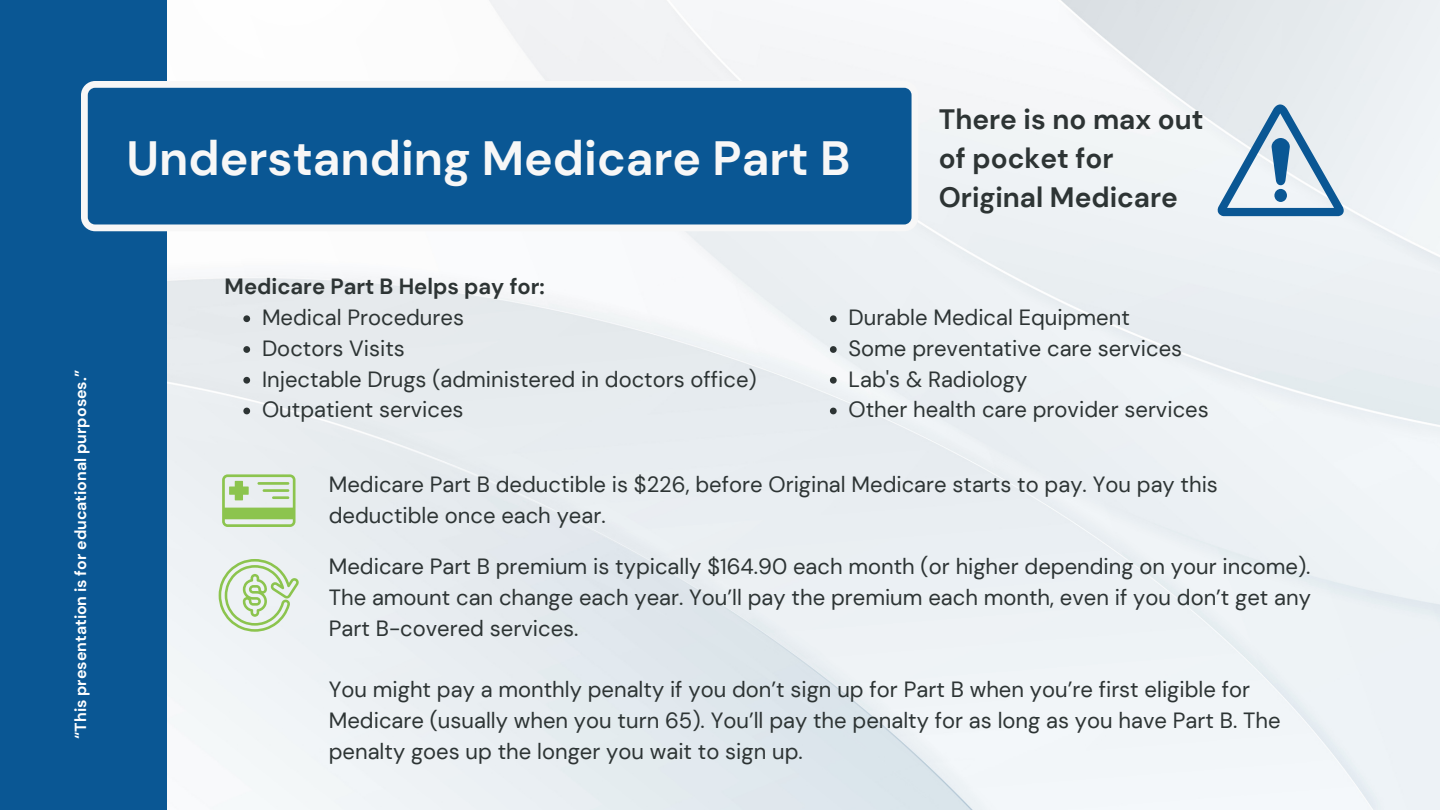
<style>
.page{position:relative;width:1440px;height:810px;background:#0a5794}
.page>*{position:absolute;margin:0;border:0;box-sizing:border-box;transform-origin:0 0}
.t1{font:700 48px "DM Sans";color:#f7f7f7}
.t2{font:700 28px/39px "DM Sans";color:#2d3434}
.t3{font:22px/30.8px "DM Sans";color:#2d3434}
.t4{font:700 22px "DM Sans";color:#2d3434}
.t5{font:700 16px "DM Sans";color:#fff}
</style>
<div class="page">
<img style="left:168px;top:0;width:1272px;height:810px">
<svg style="left:81px;top:81px;width:837px;height:150px"></svg>
<svg style="left:1217px;top:104px;width:127px;height:112px"></svg>
<svg style="left:219px;top:559px;width:80px;height:73px;background:#d3e5c7"></svg>
<svg style="left:243px;top:315px;width:7px;height:7px"></svg>
<svg style="left:243px;top:346px;width:7px;height:7px"></svg>
<svg style="left:243px;top:377px;width:7px;height:7px"></svg>
<svg style="left:243px;top:408px;width:7px;height:6px"></svg>
<svg style="left:830px;top:315px;width:7px;height:7px"></svg>
<svg style="left:830px;top:346px;width:7px;height:7px"></svg>
<svg style="left:830px;top:377px;width:7px;height:7px"></svg>
<svg style="left:830px;top:408px;width:7px;height:6px"></svg>
<svg style="left:222px;top:474px;width:74px;height:53px;background:#bcd9a3"></svg>
<p class="t5" style="left:70px;top:739px;width:370px;rotate:-90deg">“This presentation is for educational purposes.”</p>
<h1 class="t1" style="left:127px;top:128px;width:725px">Understanding Medicare Part B</h1>
<p class="t4" style="left:225px;top:273px;width:322px">Medicare Part B Helps pay for:</p>
<p class="t2" style="left:939px;top:100px;width:266px">There is no max out of pocket for<br>Original Medicare</p>
<p class="t3" style="left:262px;top:302px;width:496px">Medical Procedures<br>Doctors Visits<br>Injectable Drugs (administered in doctors office)<br>Outpatient services</p>
<p class="t3" style="left:849px;top:302px;width:362px">Durable Medical Equipment<br>Some preventative care services<br>Lab's &amp; Radiology<br>Other health care provider services</p>
<p class="t3" style="left:329px;top:469px;width:891px">Medicare Part B deductible is $226, before Original Medicare starts to pay. You pay this deductible once each year.</p>
<p class="t3" style="left:329px;top:551px;width:984px;text-align:justify">Medicare Part B premium is typically $164.90 each month (or higher depending on your income).<br>The amount can change each year. You’ll pay the premium each month, even if you don’t get any Part B-covered services.</p>
<p class="t3" style="left:329px;top:674px;width:953px">You might pay a monthly penalty if you don’t sign up for Part B when you’re first eligible for<br>Medicare (usually when you turn 65). You’ll pay the penalty for as long as you have Part B. The penalty goes up the longer you wait to sign up.</p>
</div>
